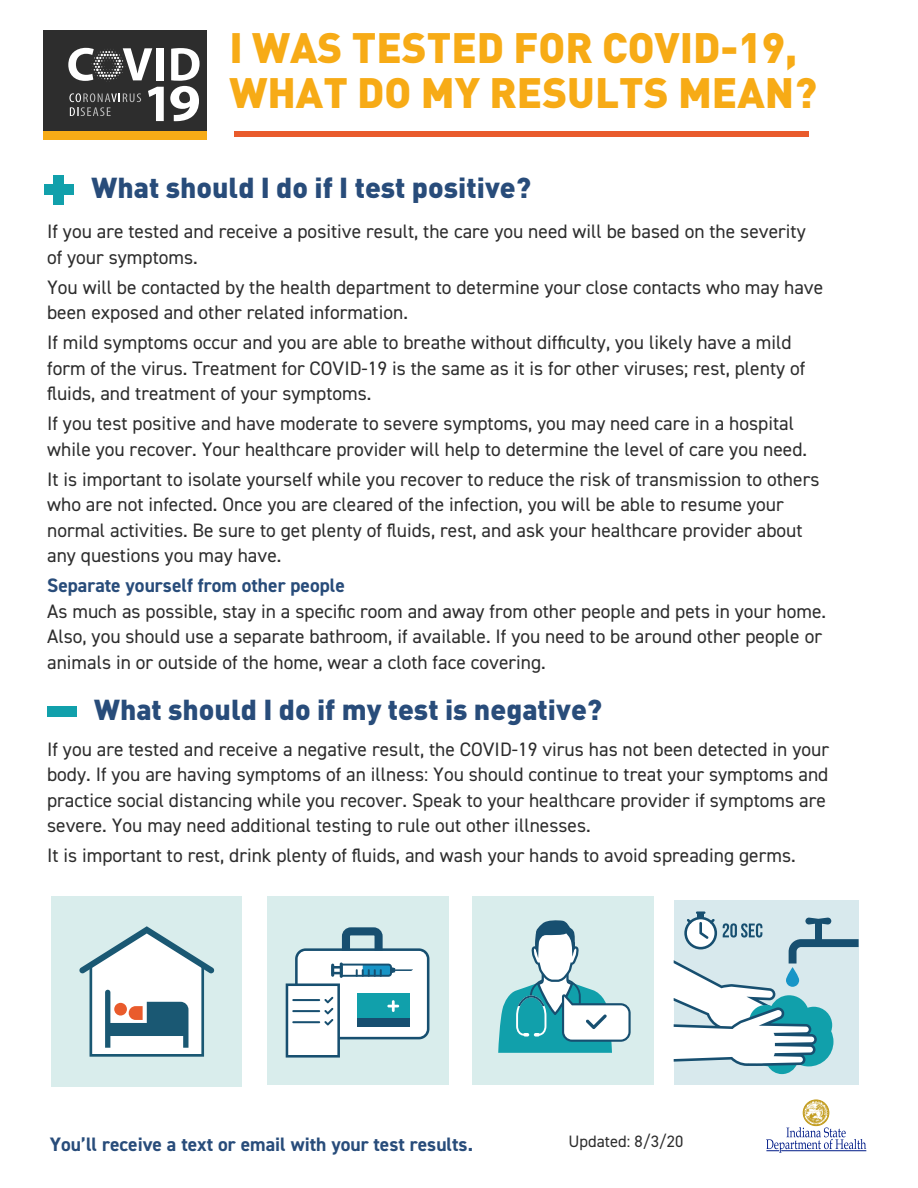
<style>
.page{position:relative;width:918px;height:1188px;background:#fff}
.page>*{position:absolute;margin:0;border:0;box-sizing:border-box;transform-origin:0 0}
.t1{font:900 42px/45px "DIN";color:#f7ab16}
.t2{font:900 28.5px "DIN";color:#284c7a}
.t3{font:19.5px/25.5px "DIN2014";color:#2d2d2d}
.t4{font:700 19.5px "DIN2014";color:#284c7a}
.t5{font:16.5px "DIN2014";color:#2d2d2d}
</style>
<div class="page">
<div style="left:234px;top:131px;width:574px;height:5px;background:#e95b2c"></div>
<div style="left:267px;top:896px;width:181px;height:189px;background:#d9edec"></div>
<div style="left:472px;top:896px;width:181px;height:189px;background:#d9edec"></div>
<svg style="left:286px;top:927px;width:143px;height:131px"></svg>
<svg style="left:498px;top:920px;width:133px;height:133px"></svg>
<div style="left:674px;top:900px;width:185px;height:185px;background:#d8e9ed"></div>
<svg style="left:674px;top:911px;width:185px;height:163px"></svg>
<div style="left:44px;top:30px;width:163px;height:102px;background:#2d2d2d"></div>
<div style="left:44px;top:131px;width:163px;height:9px;background:#f7ab16"></div>
<svg style="left:170px;top:48px;width:30px;height:73px"></svg>
<svg style="left:68px;top:48px;width:96px;height:73px"></svg>
<div style="left:52px;top:896px;width:190px;height:191px;background:#d9edec"></div>
<svg style="left:79px;top:926px;width:136px;height:131px"></svg>
<div style="left:47px;top:707px;width:30px;height:10px;background:#11a0ab"></div>
<div style="left:44px;top:184px;width:30px;height:11px;background:#11a0ab"></div>
<div style="left:54px;top:175px;width:10px;height:30px;background:#11a0ab"></div>
<img style="left:804px;top:1101px;width:24px;height:24px;border-radius:12px">
<div style="left:804px;top:1100px;width:24px;height:25px;border:1px solid #c29b1b;border-radius:50%"></div>
<div style="left:803px;top:1100px;width:26px;height:26px;border:1px solid #c29b1b;border-radius:50%"></div>
<svg style="left:766px;top:1127px;width:100px;height:26px"></svg>
<h1 class="t1" style="left:229px;top:23px;width:589px">I WAS TESTED FOR COVID-19,<br>WHAT DO MY RESULTS MEAN?</h1>
<h2 class="t2" style="left:92px;top:168px;width:441px">What should I do if I test positive?</h2>
<p class="t3" style="left:47px;top:218px;width:760px">If you are tested and receive a positive result, the care you need will be based on the severity of your symptoms.</p>
<p class="t3" style="left:47px;top:274px;width:778px">You will be contacted by the health department to determine your close contacts who may have been exposed and other related information.</p>
<p class="t3" style="left:47px;top:329px;width:760px">If mild symptoms occur and you are able to breathe without difficulty, you likely have a mild form of the virus. Treatment for COVID-19 is the same as it is for other viruses; rest, plenty of fluids, and treatment of your symptoms.</p>
<p class="t3" style="left:47px;top:410px;width:762px">If you test positive and have moderate to severe symptoms, you may need care in a hospital while you recover. Your healthcare provider will help to determine the level of care you need.</p>
<p class="t3" style="left:47px;top:466px;width:774px">It is important to isolate yourself while you recover to reduce the risk of transmission to others who are not infected. Once you are cleared of the infection, you will be able to resume your normal activities. Be sure to get plenty of fluids, rest, and ask your healthcare provider about any questions you may have.</p>
<p class="t4" style="left:47px;top:572px;width:299px">Separate yourself from other people</p>
<p class="t3" style="left:47px;top:598px;width:781px">As much as possible, stay in a specific room and away from other people and pets in your home.<br>Also, you should use a separate bathroom, if available. If you need to be around other people or animals in or outside of the home, wear a cloth face covering.</p>
<h2 class="t2" style="left:94px;top:691px;width:510px">What should I do if my test is negative?</h2>
<p class="t3" style="left:47px;top:736px;width:783px">If you are tested and receive a negative result, the COVID-19 virus has not been detected in your body. If you are having symptoms of an illness: You should continue to treat your symptoms and practice social distancing while you recover. Speak to your healthcare provider if symptoms are severe. You may need additional testing to rule out other illnesses.</p>
<p class="t3" style="left:47px;top:842px;width:750px">It is important to rest, drink plenty of fluids, and wash your hands to avoid spreading germs.</p>
<p class="t4" style="left:50px;top:1131px;width:425px">You’ll receive a text or email with your test results.</p>
<p class="t5" style="left:569px;top:1131px;width:116px">Updated: 8/3/20</p>
</div>
